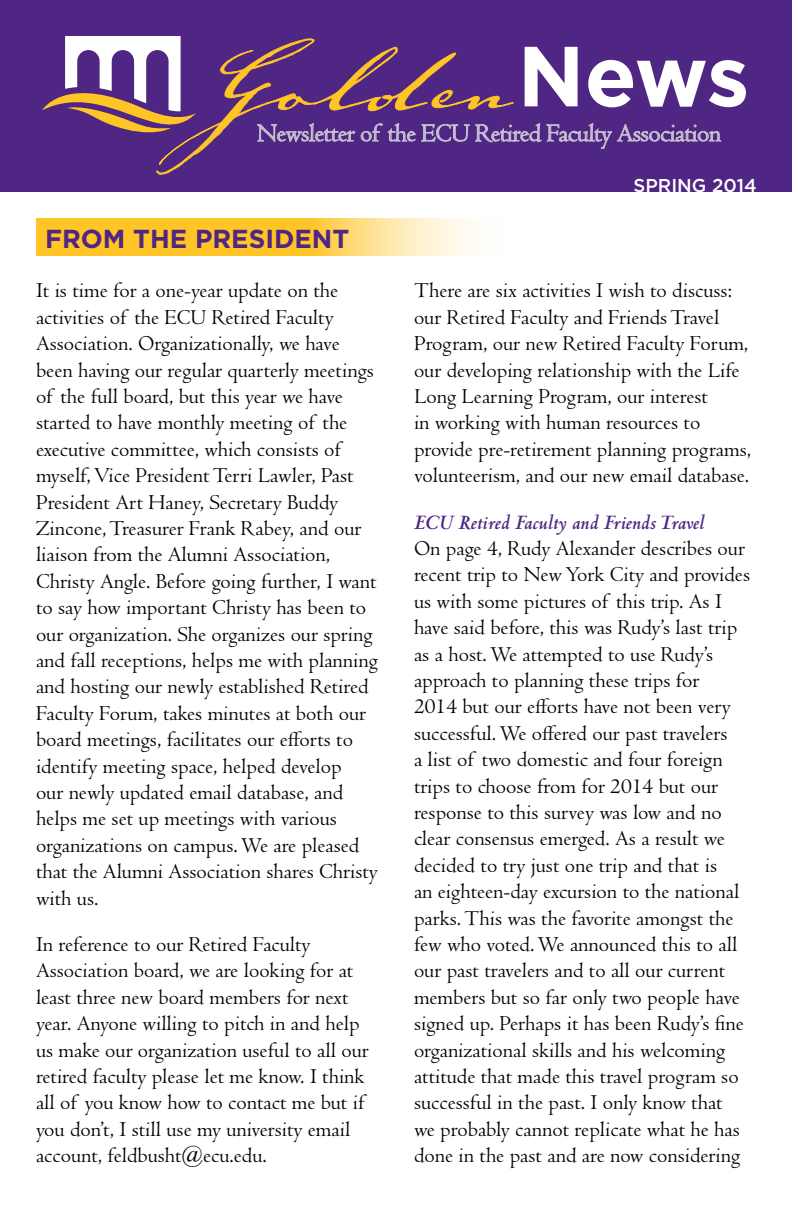
<style>
.page{position:relative;width:792px;height:1224px;background:#fff}
.page>*{position:absolute;margin:0;border:0;box-sizing:border-box;transform-origin:0 0}
.t1{font:142px "Johann Sparkling ITC";color:#ffc425}
.t2{font:26px "Centaur MT Std";letter-spacing:-.02em;color:#cabeda}
.t3{font:700 26px "Gotham";color:#4f2683}
.t4{font:22px/26.4px "Centaur MT Std";color:#000}
.t5{font:italic 700 22px "Centaur MT Std";color:#4f2683}
.t6{font:500 18.6px "Gotham";color:#fff}
.s1{font-family:"Gotham";font-weight:700;font-size:85px;color:#fff}
</style>
<div class="page">
<div style="left:0;top:0;width:792px;height:192px;background:#4f2683"></div>
<svg style="left:36px;top:219px;width:436px;height:37px"></svg>
<svg style="left:42px;top:36px;width:680px;height:218px"></svg>
<h1 class="t1" style="left:192px;top:-25px;width:559px">Golden<span class="s1">News</span></h1>
<p class="t2" style="left:257px;top:119px;width:465px">Newsletter of the ECU Retired Faculty Association</p>
<p class="t6" style="left:634px;top:175px;width:125px">SPRING 2014</p>
<p class="t3" style="left:45px;top:224px;width:306px">FROM THE PRESIDENT</p>
<p class="t4" style="left:36px;top:278px;width:344px">It is time for a one-year update on the activities of the ECU Retired Faculty Association. Organizationally, we have been having our regular quarterly meetings of the full board, but this year we have started to have monthly meeting of the executive committee, which consists of myself, Vice President Terri Lawler, Past President Art Haney, Secretary Buddy Zincone, Treasurer Frank Rabey, and our liaison from the Alumni Association, Christy Angle. Before going further, I want to say how important Christy has been to our organization. She organizes our spring and fall receptions, helps me with planning and hosting our newly established Retired Faculty Forum, takes minutes at both our board meetings, facilitates our efforts to identify meeting space, helped develop<br>our newly updated email database, and helps me set up meetings with various organizations on campus. We are pleased that the Alumni Association shares Christy with us.</p>
<p class="t4" style="left:36px;top:931px;width:334px">In reference to our Retired Faculty Association board, we are looking for at least three new board members for next year. Anyone willing to pitch in and help us make our organization useful to all our retired faculty please let me know. I think all of you know how to contact me but if you don’t, I still use my university email account, feldbusht@ecu.edu.</p>
<p class="t4" style="left:414px;top:278px;width:339px">There are six activities I wish to discuss: our Retired Faculty and Friends Travel Program, our new Retired Faculty Forum, our developing relationship with the Life Long Learning Program, our interest<br>in working with human resources to provide pre-retirement planning programs, volunteerism, and our new email database.</p>
<p class="t5" style="left:414px;top:511px;width:292px">ECU Retired Faculty and Friends Travel</p>
<p class="t4" style="left:414px;top:535px;width:338px">On page 4, Rudy Alexander describes our recent trip to New York City and provides us with some pictures of this trip. As I have said before, this was Rudy’s last trip as a host. We attempted to use Rudy’s approach to planning these trips for<br>2014 but our efforts have not been very successful. We offered our past travelers<br>a list of two domestic and four foreign trips to choose from for 2014 but our response to this survey was low and no clear consensus emerged. As a result we decided to try just one trip and that is<br>an eighteen-day excursion to the national parks. This was the favorite amongst the few who voted. We announced this to all our past travelers and to all our current members but so far only two people have signed up. Perhaps it has been Rudy’s fine organizational skills and his welcoming attitude that made this travel program so successful in the past. I only know that<br>we probably cannot replicate what he has done in the past and are now considering</p>
</div>
